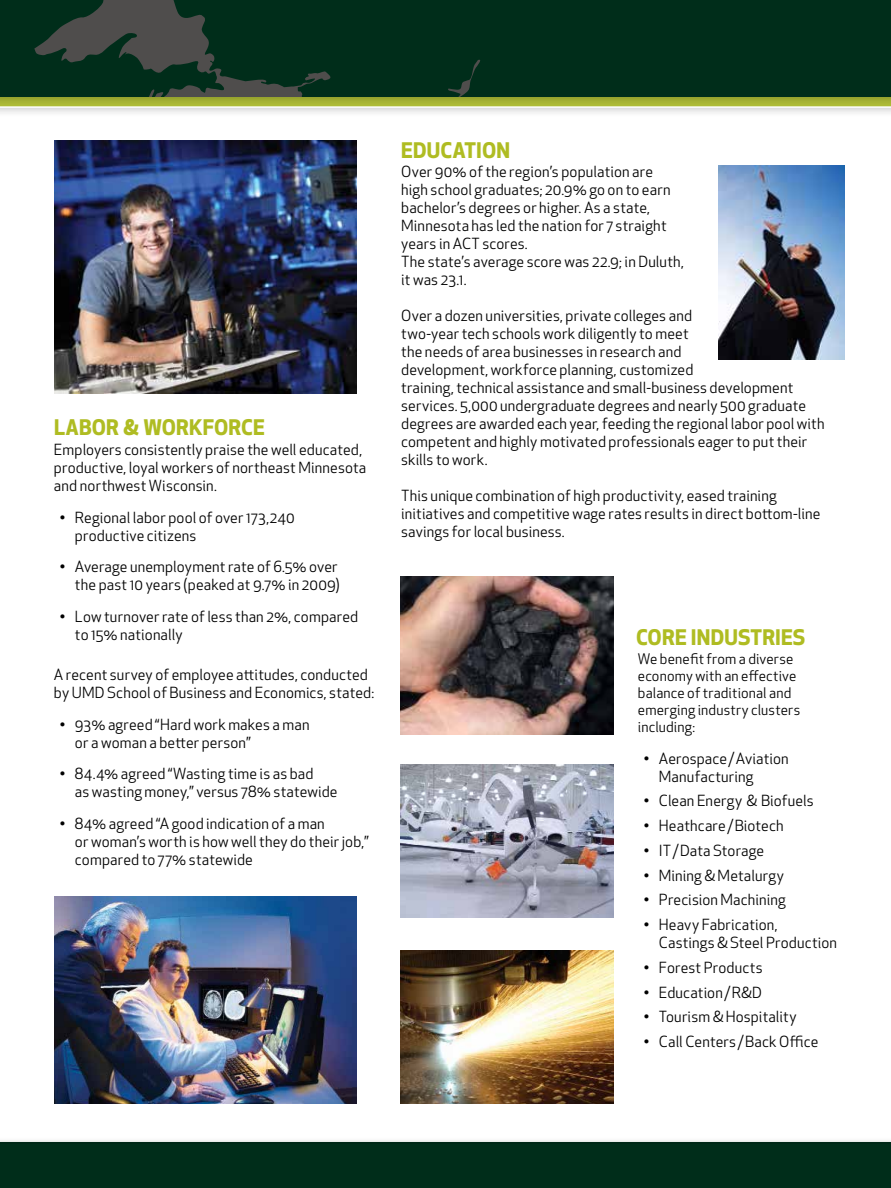
<style>
.page{position:relative;width:891px;height:1188px;background:#fff}
.page>*{position:absolute;margin:0;border:0;box-sizing:border-box;transform-origin:0 0}
.t1{font:700 21px "Apex New";letter-spacing:.005em;color:#afbc22}
.t2{font:15px/18px "Apex New";letter-spacing:.01em;color:#000}
.t3{font:14.25px/17.1px "Apex New";letter-spacing:.01em;color:#000}
</style>
<div class="page">
<img style="left:54px;top:141px;width:303px;height:252px">
<img style="left:718px;top:166px;width:127px;height:193px">
<img style="left:54px;top:897px;width:303px;height:207px">
<img style="left:401px;top:576px;width:212px;height:158px">
<img style="left:401px;top:765px;width:212px;height:153px">
<img style="left:401px;top:951px;width:212px;height:153px">
<div style="left:0;top:1139px;width:891px;height:49px;background:#000;opacity:.2"></div>
<div style="left:0;top:1145px;width:891px;height:43px;background:#002d1a"></div>
<div style="left:0;top:76px;width:891px;height:42px;background:#000;opacity:.2"></div>
<svg style="left:0;top:107px;width:891px;height:1px"></svg>
<div style="left:0;top:0;width:891px;height:107px;background:#000;opacity:.2"></div>
<div style="left:0;top:0;width:891px;height:96px;background:#002d1a"></div>
<svg style="left:34px;top:0;width:447px;height:96px"></svg>
<h1 class="t1" style="left:54px;top:412px;width:211px">LABOR &amp; WORKFORCE</h1>
<p class="t2" style="left:54px;top:441px;width:314px">Employers consistently praise the well educated, productive, loyal workers of northeast Minnesota and northwest Wisconsin.</p>
<p class="t2" style="left:75px;top:508px;width:221px;text-indent:-15px">• Regional labor pool of over 173,240 productive citizens</p>
<p class="t2" style="left:60px;top:558px;width:281px;text-align:right">• Average unemployment rate of 6.5% over the past 10 years (peaked at 9.7% in 2009)</p>
<p class="t2" style="left:75px;top:607px;width:285px;text-indent:-15px">• Low turnover rate of less than 2%, compared to 15% nationally</p>
<p class="t2" style="left:54px;top:666px;width:322px">A recent survey of employee attitudes, conducted by UMD School of Business and Economics, stated:</p>
<p class="t2" style="left:75px;top:715px;width:236px;text-indent:-15px">• 93% agreed “Hard work makes a man or a woman a better person”</p>
<p class="t2" style="left:75px;top:765px;width:264px;text-indent:-15px">• 84.4% agreed “Wasting time is as bad<br>as wasting money,” versus 78% statewide</p>
<p class="t2" style="left:75px;top:814px;width:295px;text-indent:-15px">• 84% agreed “A good indication of a man<br>or woman’s worth is how well they do their job,” compared to 77% statewide</p>
<h1 class="t1" style="left:401px;top:135px;width:108px">EDUCATION</h1>
<p class="t2" style="left:401px;top:163px;width:284px">Over 90% of the region’s population are<br>high school graduates; 20.9% go on to earn bachelor’s degrees or higher. As a state, Minnesota has led the nation for 7 straight years in ACT scores.<br>The state’s average score was 22.9; in Duluth, it was 23.1.</p>
<p class="t2" style="left:401px;top:307px;width:425px">Over a dozen universities, private colleges and<br>two-year tech schools work diligently to meet<br>the needs of area businesses in research and<br>development, workforce planning, customized<br>training, technical assistance and small-business development services. 5,000 undergraduate degrees and nearly 500 graduate degrees are awarded each year, feeding the regional labor pool with competent and highly motivated professionals eager to put their skills to work.</p>
<p class="t2" style="left:401px;top:487px;width:421px">This unique combination of high productivity, eased training initiatives and competitive wage rates results in direct bottom-line savings for local business.</p>
<h1 class="t1" style="left:636px;top:622px;width:150px">CORE INDUSTRIES</h1>
<p class="t3" style="left:638px;top:650px;width:164px">We benefit from a diverse economy with an effective balance of traditional and emerging industry clusters including:</p>
<p class="t2" style="left:659px;top:749px;width:131px;text-indent:-15px">• Aerospace / Aviation<br>Manufacturing</p>
<p class="t2" style="left:644px;top:792px;width:171px">• Clean Energy &amp; Biofuels</p>
<p class="t2" style="left:644px;top:817px;width:141px">• Heathcare / Biotech</p>
<p class="t2" style="left:644px;top:841px;width:122px">• IT / Data Storage</p>
<p class="t2" style="left:644px;top:866px;width:142px">• Mining &amp; Metalurgy</p>
<p class="t2" style="left:644px;top:891px;width:143px">• Precision Machining</p>
<p class="t2" style="left:659px;top:916px;width:180px;text-indent:-15px">• Heavy Fabrication,<br>Castings &amp; Steel Production</p>
<p class="t2" style="left:644px;top:958px;width:120px">• Forest Products</p>
<p class="t2" style="left:644px;top:983px;width:120px">• Education / R&amp;D</p>
<p class="t2" style="left:644px;top:1008px;width:154px">• Tourism &amp; Hospitality</p>
<p class="t2" style="left:644px;top:1033px;width:176px">• Call Centers / Back Office</p>
</div>
